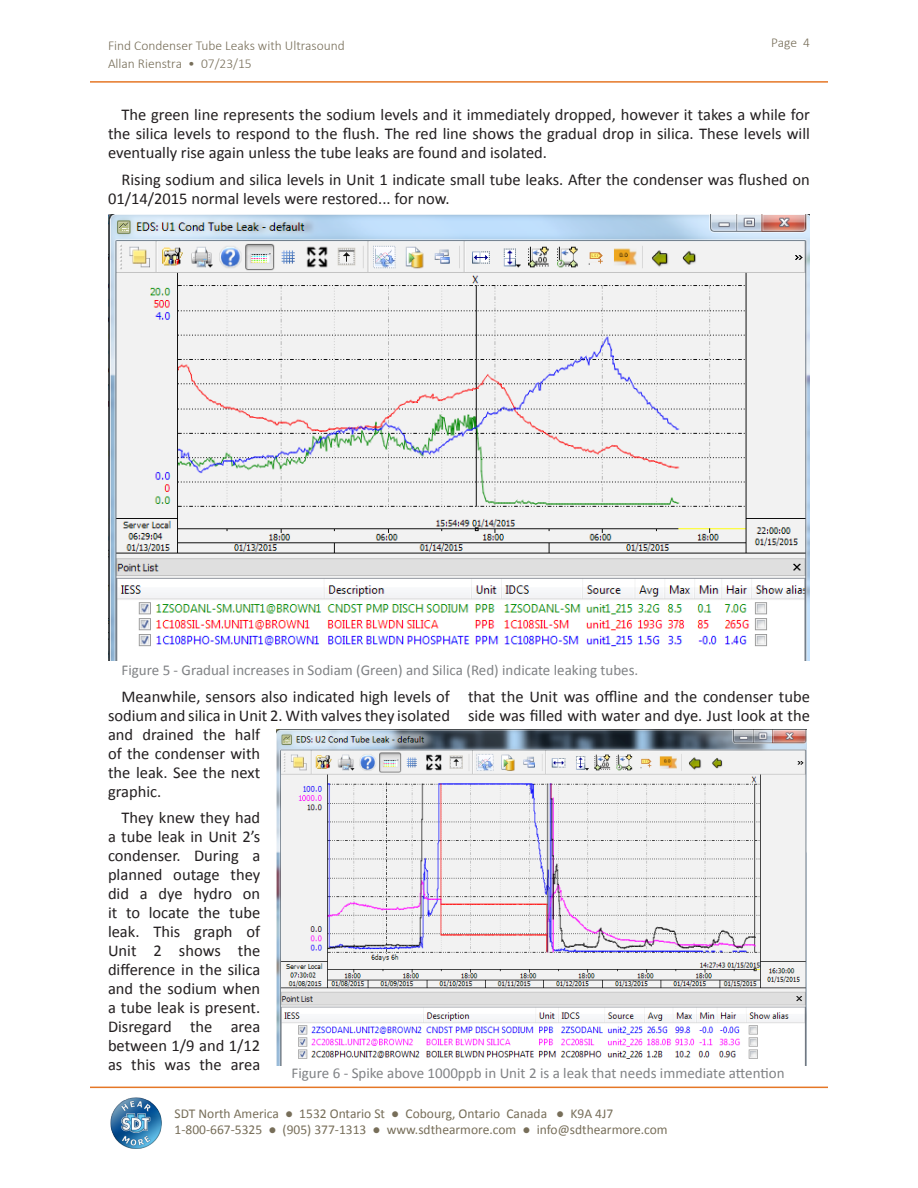
<style>
.page{position:relative;width:918px;height:1188px;background:#fff}
.page>*{position:absolute;margin:0;border:0;box-sizing:border-box;transform-origin:0 0}
.Paragraph_Body{font:16.5px/18.9px "Calibri";color:#231f20}
.t1{font:15px "Calibri";color:#808285}
.t2{font:13.5px/16.2px "Calibri";color:#776e59}
.t3{font:300 13.5px/18px "Calibri";color:#776e59}
</style>
<div class="page">
<hr style="left:90px;top:81px;width:738px;height:2px;background:#e57726">
<hr style="left:90px;top:1087px;width:738px;height:1px;background:#e57726">
<img style="left:110px;top:1097px;width:52px;height:52px">
<img style="left:108px;top:214px;width:702px;height:447px">
<img style="left:276px;top:730px;width:531px;height:336px">
<p class="t3" style="left:108px;top:37px;width:238px">Find Condenser Tube Leaks with Ultrasound<br>Allan Rienstra • 07/23/15</p>
<p class="t3" style="left:771px;top:33px;width:40px">Page 4</p>
<p class="Paragraph_Body" style="left:108px;top:106px;width:704px;text-align:justify;text-indent:14px">The green line represents the sodium levels and it immediately dropped, however it takes a while for the silica levels to respond to the flush. The red line shows the gradual drop in silica. These levels will eventually rise again unless the tube leaks are found and isolated.</p>
<p class="Paragraph_Body" style="left:108px;top:170px;width:703px;text-indent:14px">Rising sodium and silica levels in Unit 1 indicate small tube leaks. After the condenser was flushed on<br>01/14/2015 normal levels were restored... for now.</p>
<p class="t1" style="left:122px;top:661px;width:518px">Figure 5 - Gradual increases in Sodiam (Green) and Silica (Red) indicate leaking tubes.</p>
<p class="Paragraph_Body" style="left:108px;top:687px;width:344px;text-indent:14px">Meanwhile, sensors also indicated high levels of sodium and silica in Unit 2. With valves they isolated and drained the half<br>of the condenser with<br>the leak. See the next<br>graphic.</p>
<p class="Paragraph_Body" style="left:108px;top:808px;width:154px;text-align:justify;text-indent:14px">They knew they had a tube leak in Unit 2’s condenser. During a planned outage they did a dye hydro on it to locate the tube leak. This graph of Unit 2 shows the difference in the silica and the sodium when a tube leak is present.<br>Disregard the area between 1/9 and 1/12 as this was the area</p>
<p class="Paragraph_Body" style="left:468px;top:687px;width:344px">that the Unit was offline and the condenser tube side was filled with water and dye. Just look at the</p>
<p class="t1" style="left:292px;top:1064px;width:495px">Figure 6 - Spike above 1000ppb in Unit 2 is a leak that needs immediate attention</p>
<p class="t2" style="left:175px;top:1105px;width:495px">SDT North America ● 1532 Ontario St ● Cobourg, Ontario Canada ● K9A 4J7<br>1-800-667-5325 ● (905) 377-1313 ● www.sdthearmore.com ● info@sdthearmore.com</p>
</div>
